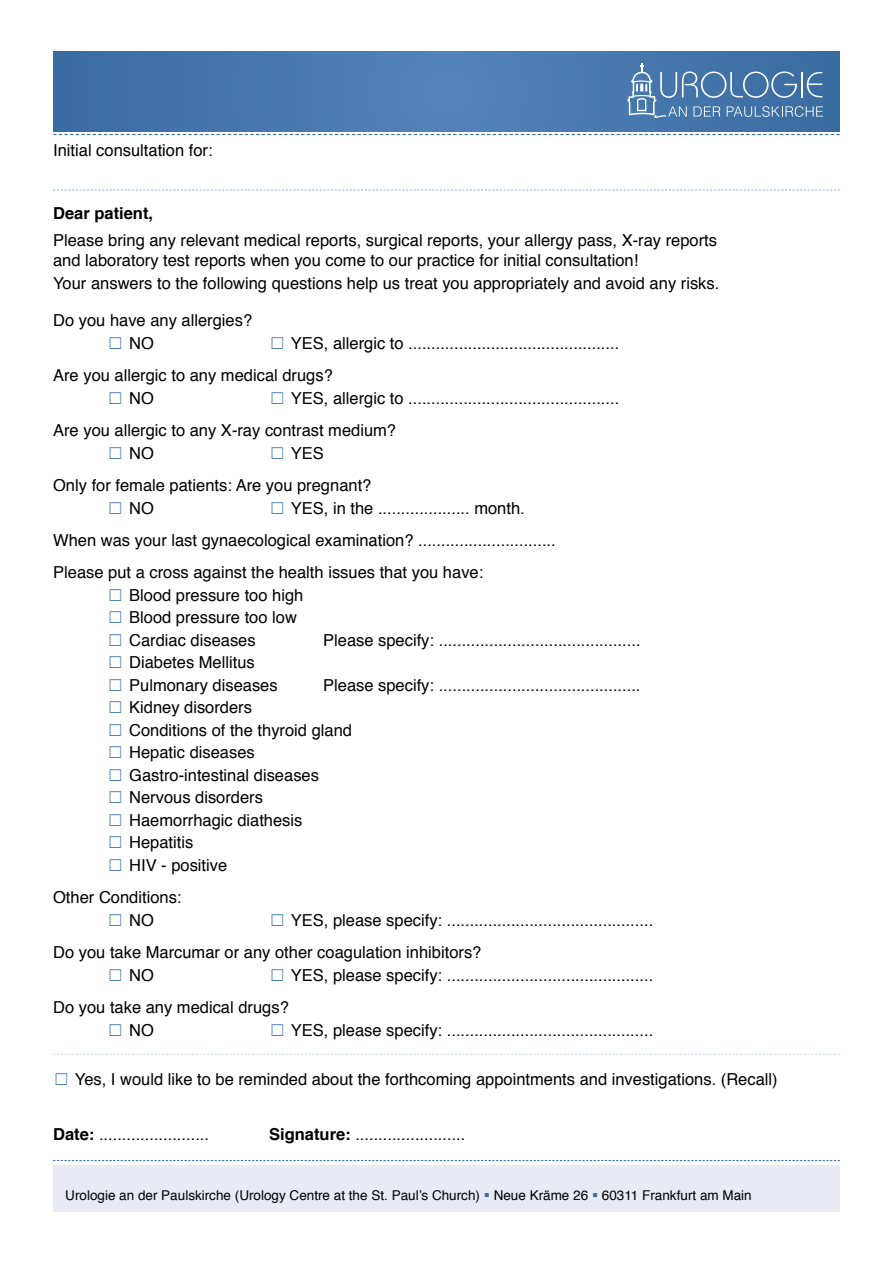
<style>
.page{position:relative;width:893px;height:1263px;background:#fff}
.page>*{position:absolute;margin:0;border:0;box-sizing:border-box;transform-origin:0 0}
.t1{font:16.5px/22.5px "Helvetica";color:#000}
.t2{font:700 16.5px "Helvetica";color:#000}
.t3{font:13.5px "Helvetica";color:#000}
.s1{color:#5383b9}
.s2{font-weight:700}
.s3{color:#386ba0}
</style>
<div class="page">
<div style="left:53px;top:51px;width:787px;height:81px;background:linear-gradient(to right,#4677ac,#4677ac)"></div>
<svg style="left:627px;top:63px;width:196px;height:55px;background:#5b86b3"></svg>
<svg style="left:53px;top:134px;width:787px;height:1px"></svg>
<svg style="left:53px;top:1160px;width:787px;height:1px"></svg>
<div style="left:53px;top:1165px;width:787px;height:47px;background:#e8ebf4"></div>
<svg style="left:53px;top:190px;width:787px;height:1px"></svg>
<svg style="left:53px;top:1054px;width:787px;height:1px"></svg>
<p class="t1" style="left:53px;top:139px;width:161px">Initial consultation for:</p>
<p class="t2" style="left:53px;top:200px;width:101px">Dear patient,</p>
<p class="t1" style="left:53px;top:231px;width:665px;line-height:19.8px">Please bring any relevant medical reports, surgical reports, your allergy pass, X-ray reports and laboratory test reports when you come to our practice for initial consultation!</p>
<p class="t1" style="left:53px;top:272px;width:668px">Your answers to the following questions help us treat you appropriately and avoid any risks.</p>
<p class="t1" style="left:107px;top:310px;width:147px;text-indent:-54px">Do you have any allergies? <span class="s1">☐</span> NO</p>
<p class="t1" style="left:53px;top:327px;width:568px;line-height:32.4px;text-indent:216px"><span class="s1">☐</span> YES, allergic to ..............................................<br>Are you allergic to any medical drugs?</p>
<p class="t1" style="left:107px;top:387px;width:48px"><span class="s1">☐</span> NO</p>
<p class="t1" style="left:53px;top:382px;width:568px;line-height:32.4px;text-indent:216px"><span class="s1">☐</span> YES, allergic to ..............................................<br>Are you allergic to any X-ray contrast medium?</p>
<p class="t1" style="left:107px;top:442px;width:48px"><span class="s1">☐</span> NO</p>
<p class="t1" style="left:53px;top:437px;width:320px;line-height:32.4px;text-indent:216px"><span class="s1">☐</span> YES<br>Only for female patients: Are you pregnant?</p>
<p class="t1" style="left:107px;top:497px;width:48px"><span class="s1">☐</span> NO</p>
<p class="t1" style="left:53px;top:492px;width:504px;line-height:32.4px;text-indent:216px"><span class="s1">☐</span> YES, in the .................... month.<br>When was your last gynaecological examination? ..............................<br>Please put a cross against the health issues that you have:</p>
<p class="t1" style="left:107px;top:584px;width:198px"><span class="s1">☐</span> Blood pressure too high <span class="s1">☐</span> Blood pressure too low <span class="s1">☐</span> Cardiac diseases</p>
<p class="t1" style="left:323px;top:629px;width:319px">Please specify: ............................................</p>
<p class="t1" style="left:107px;top:652px;width:172px"><span class="s1">☐</span> Diabetes Mellitus<br><span class="s1">☐</span> Pulmonary diseases</p>
<p class="t1" style="left:323px;top:674px;width:319px">Please specify: ............................................</p>
<p class="t1" style="left:107px;top:697px;width:246px"><span class="s1">☐</span> Kidney disorders<br><span class="s1">☐</span> Conditions of the thyroid gland <span class="s1">☐</span> Hepatic diseases<br><span class="s1">☐</span> Gastro-intestinal diseases<br><span class="s1">☐</span> Nervous disorders<br><span class="s1">☐</span> Haemorrhagic diathesis<br><span class="s1">☐</span> Hepatitis<br><span class="s1">☐</span> HIV - positive</p>
<p class="t1" style="left:107px;top:887px;width:76px;text-indent:-54px">Other Conditions: <span class="s1">☐</span> NO</p>
<p class="t1" style="left:53px;top:904px;width:602px;line-height:32.4px;text-indent:216px"><span class="s1">☐</span> YES, please specify: .............................................<br>Do you take Marcumar or any other coagulation inhibitors?</p>
<p class="t1" style="left:107px;top:964px;width:48px"><span class="s1">☐</span> NO</p>
<p class="t1" style="left:53px;top:959px;width:602px;line-height:32.4px;text-indent:216px"><span class="s1">☐</span> YES, please specify: .............................................<br>Do you take any medical drugs?</p>
<p class="t1" style="left:107px;top:1019px;width:48px"><span class="s1">☐</span> NO</p>
<p class="t1" style="left:269px;top:1019px;width:386px"><span class="s1">☐</span> YES, please specify: .............................................</p>
<p class="t1" style="left:53px;top:1068px;width:726px"><span class="s1">☐</span> Yes, I would like to be reminded about the forthcoming appointments and investigations. (Recall)</p>
<p class="t1" style="left:53px;top:1124px;width:157px"><span class="s2">Date:</span> ........................</p>
<p class="t1" style="left:269px;top:1124px;width:198px"><span class="s2">Signature:</span> ........................</p>
<p class="t3" style="left:65px;top:1185px;width:688px">Urologie an der Paulskirche (Urology Centre at the St. Paul’s Church) <span class="s3">▪</span> Neue Kräme 26 <span class="s3">▪</span> 60311 Frankfurt am Main</p>
</div>
